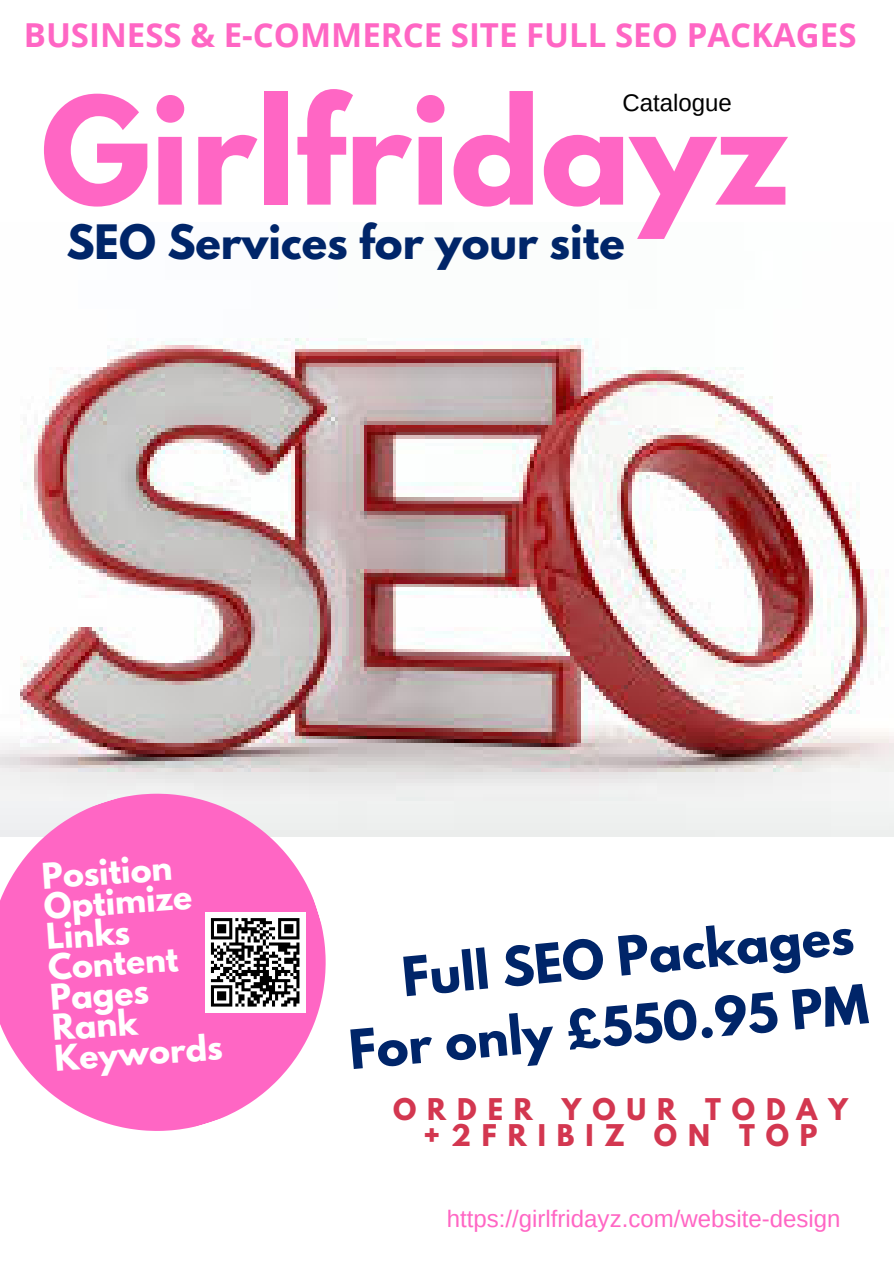
<style>
.page{position:relative;width:894px;height:1264px;background:#fff}
.page>*{position:absolute;margin:0;border:0;box-sizing:border-box;transform-origin:0 0}
.t1{font:700 132px "League Spartan";color:#ff66c4}
.t2{font:700 48px "League Spartan";color:#002569}
.t3{font:700 42px "League Spartan";color:#002569}
.t4{font:700 33px "Open Sans";color:#ff66c4}
.t5{font:700 31.5px/30.5px "League Spartan";color:#fff}
.t6{font:700 26.55px/25.8px "League Spartan";letter-spacing:.41em;color:#d33750;text-align:center}
.t7{font:24px "Arimo";color:#ff66c4}
.t8{font:24px "Arimo";color:#000}
</style>
<div class="page">
<img style="left:0;top:338px;width:893px;height:499px">
<svg style="left:0;top:793px;width:325px;height:337px;fill:#ff66c4"></svg>
<div style="left:205px;top:912px;width:100px;height:100px;background:#fff"></div>
<svg style="left:210px;top:918px;width:90px;height:89px"></svg>
<h6 class="t4" style="left:24px;top:12px;width:833px">BUSINESS &amp; E-COMMERCE SITE FULL SEO PACKAGES</h6>
<h1 class="t1" style="left:41px;top:86px;width:749px">Girlfridayz</h1>
<p class="t8" style="left:622px;top:89px;width:111px">Catalogue</p>
<p class="t3" style="left:66px;top:221px;width:559px">SEO Services for your site</p>
<h3 class="t5" style="left:41px;top:865px;width:170px;rotate:-4deg">Position<br>Optimize<br>Links<br>Content<br>Pages<br>Rank<br>Keywords</h3>
<h2 class="t2" style="left:400px;top:951px;width:454px;rotate:-5deg">Full SEO Packages</h2>
<p class="t2" style="left:347px;top:1025px;width:522px;rotate:-5deg">For only £550.95 PM</p>
<h5 class="t6" style="left:393px;top:1099px;width:456px">ORDER YOUR TODAY +2FRIBIZ ON TOP</h5>
<h2 class="t7" style="left:446px;top:1205px;width:395px">https://girlfridayz.com/website-design</h2>
</div>
